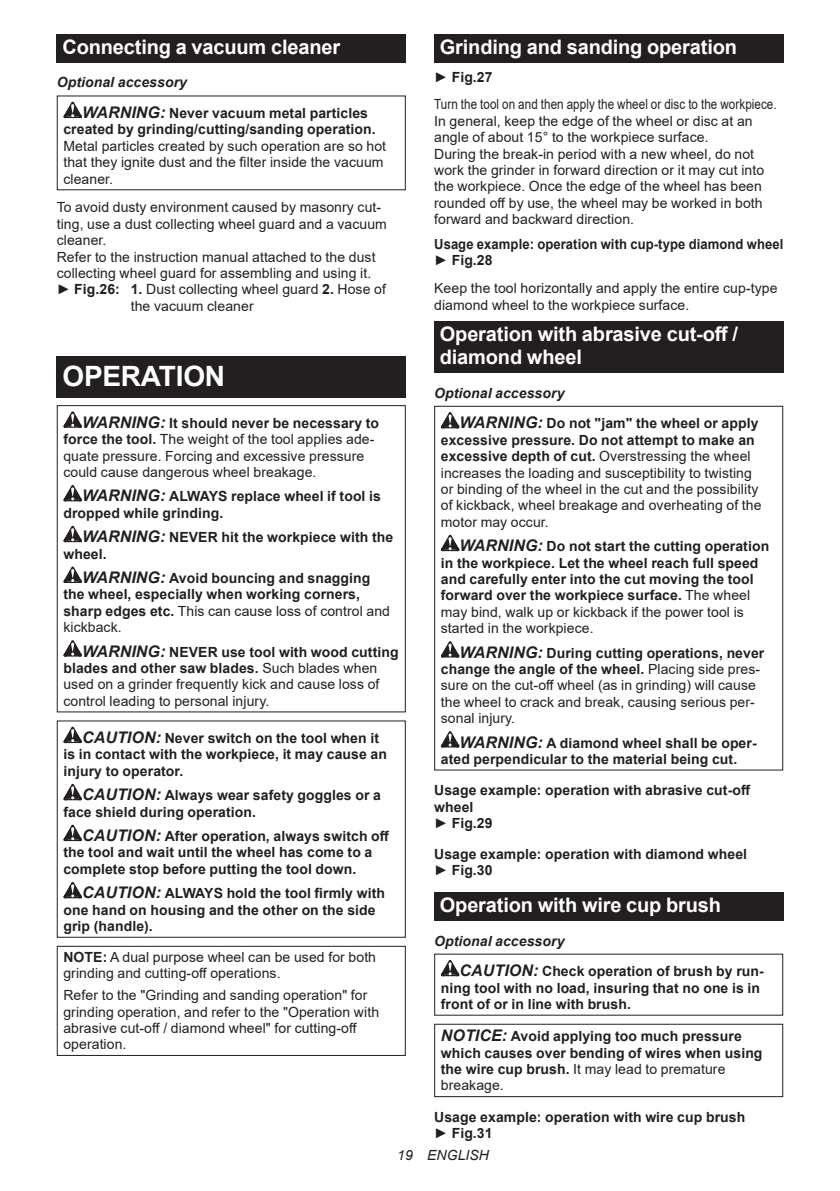
<style>
.page{position:relative;width:840px;height:1191px;background:#fff}
.page>*{position:absolute;margin:0;border:0;box-sizing:border-box;transform-origin:0 0}
.t1{font:700 28px "Arial";letter-spacing:-.01em;color:#fff}
.t2{font:700 20px/23.4px "Arial";letter-spacing:-.01em;color:#fff}
.t3{font:14px/16.4px "Arial";letter-spacing:.005em;color:#231f20}
.t4{font:700 14px/16.4px "Arial";letter-spacing:.005em;color:#231f20}
.t5{font:700 14px/16.4px "Arial";letter-spacing:.005em;color:#231f20;scale:.93 1}
.t6{font:italic 14px "Arial";letter-spacing:.005em;color:#231f20}
.s1{font-style:italic}
.s2{font-style:italic;font-size:16px}
.s3{font-weight:700}
.s4{font-weight:700;font-style:italic;font-size:16px}
.s5{font-weight:400}
</style>
<div class="page">
<div style="left:57px;top:34px;width:348px;height:29px;background:#231f20"></div>
<svg style="left:63px;top:102px;width:19px;height:16px"></svg>
<div style="left:57px;top:356px;width:348px;height:41px;background:#231f20"></div>
<svg style="left:63px;top:411px;width:19px;height:17px"></svg>
<svg style="left:63px;top:485px;width:19px;height:16px"></svg>
<svg style="left:63px;top:526px;width:19px;height:16px"></svg>
<svg style="left:63px;top:566px;width:19px;height:17px"></svg>
<svg style="left:63px;top:640px;width:19px;height:16px"></svg>
<div style="left:57px;top:405px;width:348px;height:307px;border:1px solid #231f20"></div>
<svg style="left:63px;top:726px;width:19px;height:17px"></svg>
<svg style="left:63px;top:784px;width:19px;height:16px"></svg>
<svg style="left:63px;top:824px;width:19px;height:17px"></svg>
<svg style="left:63px;top:882px;width:19px;height:16px"></svg>
<div style="left:57px;top:945px;width:348px;height:111px;border:1px solid #231f20"></div>
<div style="left:434px;top:34px;width:348px;height:29px;background:#231f20"></div>
<div style="left:434px;top:321px;width:348px;height:52px;background:#231f20"></div>
<svg style="left:440px;top:412px;width:19px;height:16px"></svg>
<svg style="left:440px;top:535px;width:19px;height:16px"></svg>
<svg style="left:440px;top:641px;width:19px;height:16px"></svg>
<svg style="left:440px;top:731px;width:19px;height:16px"></svg>
<div style="left:434px;top:406px;width:348px;height:364px;border:1px solid #231f20"></div>
<div style="left:434px;top:892px;width:348px;height:28px;background:#231f20"></div>
<svg style="left:440px;top:959px;width:19px;height:17px"></svg>
<div style="left:434px;top:1023px;width:348px;height:74px;border:1px solid #231f20"></div>
<h2 class="t2" style="left:62px;top:36px;width:279px">Connecting a vacuum cleaner</h2>
<p class="t4" style="left:82px;top:67px;width:287px;line-height:30.6px;text-indent:-25px"><span class="s1">Optional accessory<br></span><span class="s2">WARNING:</span> Never vacuum metal particles</p>
<p class="t4" style="left:63px;top:121px;width:313px">created by grinding/cutting/sanding operation.</p>
<p class="t3" style="left:63px;top:138px;width:324px">Metal particles created by such operation are so hot that they ignite dust and the filter inside the vacuum cleaner.</p>
<p class="t3" style="left:57px;top:199px;width:325px">To avoid dusty environment caused by masonry cut-</p>
<p class="t3" style="left:57px;top:215px;width:331px">ting, use a dust collecting wheel guard and a vacuum</p>
<p class="t3" style="left:57px;top:232px;width:51px">cleaner.</p>
<p class="t3" style="left:57px;top:248px;width:320px">Refer to the instruction manual attached to the dust</p>
<p class="t3" style="left:57px;top:265px;width:316px">collecting wheel guard for assembling and using it.</p>
<p class="t3" style="left:57px;top:281px;width:330px">► <span class="s3">Fig.26: 1.</span> Dust collecting wheel guard <span class="s3">2.</span> Hose of</p>
<p class="t3" style="left:131px;top:297px;width:124px">the vacuum cleaner</p>
<h1 class="t1" style="left:62px;top:356px;width:164px">OPERATION</h1>
<p class="t3" style="left:63px;top:414px;width:317px;text-indent:19px"><span class="s4">WARNING:</span> <span class="s3">It should never be necessary to force the tool.</span> The weight of the tool applies ade&shy;quate pressure. Forcing and excessive pressure could cause dangerous wheel breakage.</p>
<p class="t4" style="left:63px;top:488px;width:319px;text-indent:19px"><span class="s2">WARNING:</span> ALWAYS replace wheel if tool is dropped while grinding.</p>
<p class="t4" style="left:63px;top:529px;width:331px;text-indent:19px"><span class="s2">WARNING:</span> NEVER hit the workpiece with the wheel.</p>
<p class="t4" style="left:63px;top:570px;width:328px;text-indent:19px"><span class="s2">WARNING:</span> Avoid bouncing and snagging the wheel, especially when working corners, sharp edges etc. <span class="s5">This can cause loss of control and kickback.</span></p>
<p class="t3" style="left:63px;top:643px;width:336px;text-indent:19px"><span class="s4">WARNING:</span> <span class="s3">NEVER use tool with wood cutting blades and other saw blades.</span> Such blades when used on a grinder frequently kick and cause loss of control leading to personal injury.</p>
<p class="t4" style="left:63px;top:730px;width:325px;text-indent:19px"><span class="s2">CAUTION:</span> Never switch on the tool when it is in contact with the workpiece, it may cause an injury to operator.</p>
<p class="t4" style="left:63px;top:787px;width:319px;text-indent:19px"><span class="s2">CAUTION:</span> Always wear safety goggles or a face shield during operation.</p>
<p class="t4" style="left:63px;top:828px;width:327px;text-indent:19px"><span class="s2">CAUTION:</span> After operation, always switch off the tool and wait until the wheel has come to a complete stop before putting the tool down.</p>
<p class="t4" style="left:63px;top:885px;width:323px;text-indent:19px"><span class="s2">CAUTION:</span> ALWAYS hold the tool firmly with one hand on housing and the other on the side grip (handle).</p>
<p class="t3" style="left:63px;top:948px;width:314px"><span class="s3">NOTE:</span> A dual purpose wheel can be used for both grinding and cutting-off operations.</p>
<p class="t3" style="left:63px;top:987px;width:317px">Refer to the "Grinding and sanding operation" for grinding operation, and refer to the "Operation with abrasive cut-off / diamond wheel" for cutting-off operation.</p>
<h2 class="t2" style="left:439px;top:36px;width:298px">Grinding and sanding operation</h2>
<p class="t3" style="left:434px;top:63px;width:344px;line-height:27.8px">► <span class="s3">Fig.27<br></span>Turn the tool on and then apply the wheel or disc to the workpiece.</p>
<p class="t3" style="left:434px;top:113px;width:331px">In general, keep the edge of the wheel or disc at an angle of about 15° to the workpiece surface.<br>During the break-in period with a new wheel, do not work the grinder in forward direction or it may cut into the workpiece. Once the edge of the wheel has been rounded off by use, the wheel may be worked in both forward and backward direction.</p>
<p class="t5" style="left:434px;top:236px;width:377px">Usage example: operation with cup-type diamond wheel <span class="s5">►</span> Fig.28</p>
<p class="t3" style="left:434px;top:280px;width:344px">Keep the tool horizontally and apply the entire cup-type diamond wheel to the workpiece surface.</p>
<h2 class="t2" style="left:439px;top:322px;width:299px">Operation with abrasive cut-off / diamond wheel</h2>
<p class="t4" style="left:459px;top:378px;width:300px;line-height:30.6px;text-indent:-25px"><span class="s1">Optional accessory<br></span><span class="s2">WARNING:</span> Do not "jam" the wheel or apply</p>
<p class="t3" style="left:440px;top:431px;width:322px"><span class="s3">excessive pressure. Do not attempt to make an excessive depth of cut.</span> Overstressing the wheel increases the loading and susceptibility to twisting or binding of the wheel in the cut and the possibility of kickback, wheel breakage and overheating of the motor may occur.</p>
<p class="t4" style="left:440px;top:538px;width:329px;text-indent:19px"><span class="s2">WARNING:</span> Do not start the cutting operation in the workpiece. Let the wheel reach full speed and carefully enter into the cut moving the tool forward over the workpiece surface. <span class="s5">The wheel may bind, walk up or kickback if the power tool is started in the workpiece.</span></p>
<p class="t3" style="left:440px;top:644px;width:325px;text-indent:19px"><span class="s4">WARNING:</span> <span class="s3">During cutting operations, never change the angle of the wheel.</span> Placing side pres&shy;sure on the cut-off wheel (as in grinding) will cause the wheel to crack and break, causing serious per&shy;sonal injury.</p>
<p class="t4" style="left:440px;top:734px;width:317px;text-indent:19px"><span class="s2">WARNING:</span> A diamond wheel shall be oper&shy;ated perpendicular to the material being cut.</p>
<p class="t4" style="left:434px;top:782px;width:317px">Usage example: operation with abrasive cut-off wheel<br><span class="s5">►</span> Fig.29</p>
<p class="t4" style="left:434px;top:846px;width:314px">Usage example: operation with diamond wheel <span class="s5">►</span> Fig.30</p>
<h2 class="t2" style="left:439px;top:893px;width:282px">Operation with wire cup brush</h2>
<p class="t4" style="left:459px;top:925px;width:305px;line-height:30.6px;text-indent:-25px"><span class="s1">Optional accessory<br></span><span class="s2">CAUTION:</span> Check operation of brush by run-</p>
<p class="t4" style="left:440px;top:979px;width:320px">ning tool with no load, insuring that no one is in front of or in line with brush.</p>
<p class="t4" style="left:440px;top:1028px;width:323px"><span class="s2">NOTICE:</span> Avoid applying too much pressure which causes over bending of wires when using the wire cup brush. <span class="s5">It may lead to premature breakage.</span></p>
<p class="t4" style="left:434px;top:1109px;width:312px">Usage example: operation with wire cup brush <span class="s5">►</span> Fig.31</p>
<p class="t6" style="left:397px;top:1146px;width:93px">19 ENGLISH</p>
</div>
